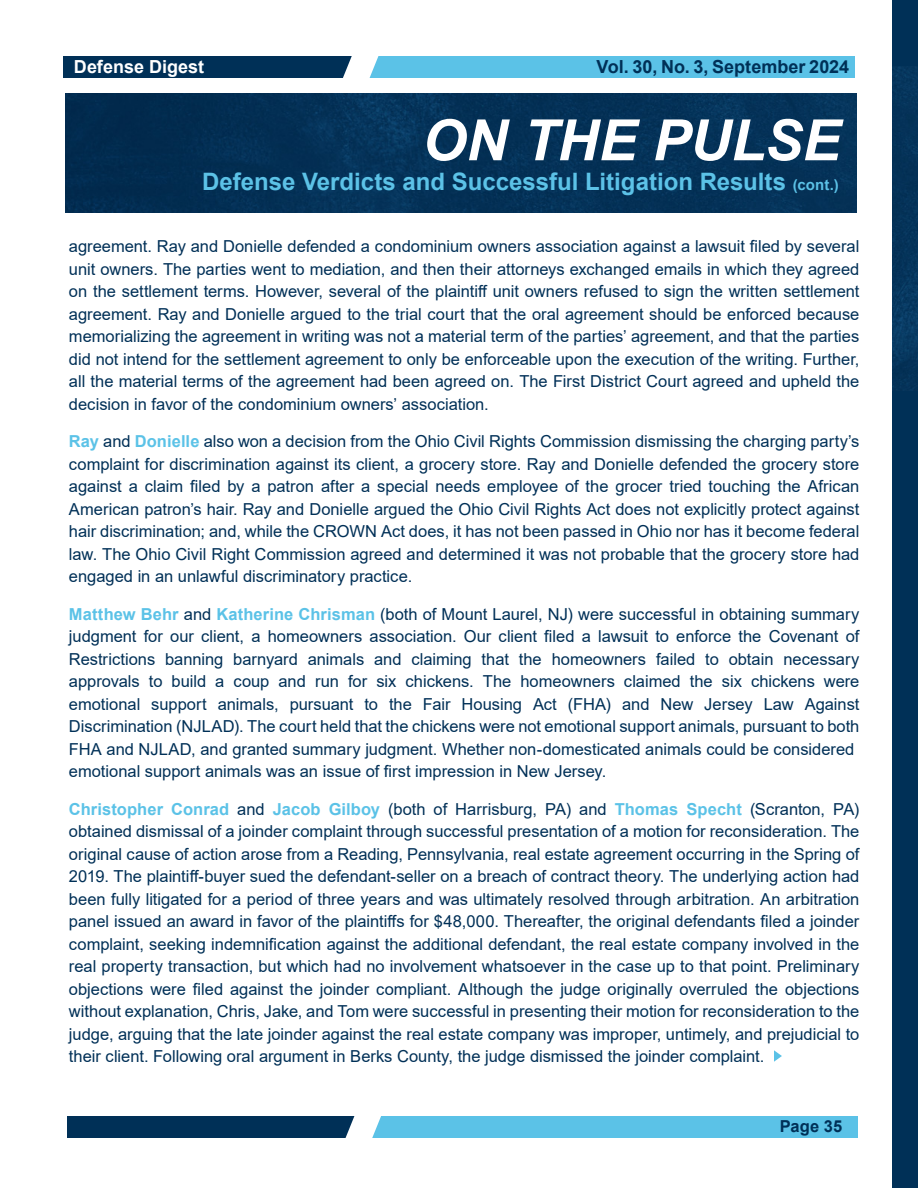
<style>
.page{position:relative;width:918px;height:1188px;background:#fff}
.page>*{position:absolute;margin:0;border:0;box-sizing:border-box;transform-origin:0 0}
.Body_Text_-_Align_Left{font:italic 700 57px "Arial";letter-spacing:-.005em;color:#fff}
.Body_Text_-_Align_Left-2{font:700 24px "Arial";color:#5cc2e7}
.Body_Text_-_Align_Left-3{font:700 18px "Arial";color:#003057}
.Body_Text_-_Align_Left-4{font:700 18px "Arial";color:#fff}
.Body_Text_-_Align_Left-5{font:16.5px/22.5px "Arial";color:#003057;text-align:justify}
.Body_Text_-_Align_Left-6{font:700 16.5px "Arial";letter-spacing:.005em;color:#5bc2e7}
.Body_Text_-_Align_Left-7{font:700 16.5px "Arial";color:#003057}
.s1{font-size:15px}
.s2{font-weight:700;color:#5bc2e7}
.s3{font-weight:400;color:#003057}
</style>
<div class="page">
<div style="left:63px;top:56px;width:295px;height:21px;background:#003057"></div>
<div style="left:363px;top:56px;width:492px;height:21px;background:#5bc2e7"></div>
<svg style="left:340px;top:56px;width:43px;height:38px"></svg>
<div style="left:366px;top:1116px;width:492px;height:21px;background:#5bc2e7"></div>
<div style="left:67px;top:1116px;width:294px;height:21px;background:#003057"></div>
<svg style="left:343px;top:1116px;width:43px;height:22px"></svg>
<div style="left:892px;top:0;width:26px;height:1188px;background:#003057"></div>
<img style="left:892px;top:67px;width:26px;height:322px">
<img style="left:65px;top:94px;width:791px;height:119px">
<svg style="left:774px;top:1050px;width:8px;height:12px"></svg>
<p class="Body_Text_-_Align_Left-4" style="left:74px;top:54px;width:132px">Defense Digest</p>
<p class="Body_Text_-_Align_Left-3" style="left:597px;top:54px;width:254px">Vol. 30, No. 3, September 2024</p>
<p class="Body_Text_-_Align_Left" style="left:422px;top:102px;width:420px">ON THE PULSE</p>
<p class="Body_Text_-_Align_Left-2" style="left:202px;top:165px;width:638px">Defense Verdicts and Successful Litigation Results <span class="s1">(cont.)</span></p>
<p class="Body_Text_-_Align_Left-5" style="left:69px;top:235px;width:792px">agreement. Ray and Donielle defended a condominium owners association against a lawsuit filed by several unit owners. The parties went to mediation, and then their attorneys exchanged emails in which they agreed on the settlement terms. However, several of the plaintiff unit owners refused to sign the written settlement agreement. Ray and Donielle argued to the trial court that the oral agreement should be enforced because memorializing the agreement in writing was not a material term of the parties’ agreement, and that the parties did not intend for the settlement agreement to only be enforceable upon the execution of the writing. Further, all the material terms of the agreement had been agreed on. The First District Court agreed and upheld the decision in favor of the condominium owners’ association.</p>
<p class="Body_Text_-_Align_Left-5" style="left:69px;top:430px;width:792px"><span class="s2">Ray</span> and <span class="s2">Donielle</span> also won a decision from the Ohio Civil Rights Commission dismissing the charging party’s complaint for discrimination against its client, a grocery store. Ray and Donielle defended the grocery store against a claim filed by a patron after a special needs employee of the grocer tried touching the African</p>
<p class="Body_Text_-_Align_Left-5" style="left:69px;top:497px;width:792px">American patron’s hair. Ray and Donielle argued the Ohio Civil Rights Act does not explicitly protect against hair discrimination; and, while the CROWN Act does, it has not been passed in Ohio nor has it become federal law. The Ohio Civil Right Commission agreed and determined it was not probable that the grocery store had engaged in an unlawful discriminatory practice.</p>
<p class="Body_Text_-_Align_Left-5" style="left:69px;top:602px;width:792px"><span class="s2">Matthew Behr</span> and <span class="s2">Katherine Chrisman</span> (both of Mount Laurel, NJ) were successful in obtaining summary judgment for our client, a homeowners association. Our client filed a lawsuit to enforce the Covenant of</p>
<p class="Body_Text_-_Align_Left-5" style="left:69px;top:647px;width:792px">Restrictions banning barnyard animals and claiming that the homeowners failed to obtain necessary</p>
<p class="Body_Text_-_Align_Left-5" style="left:69px;top:670px;width:792px">approvals to build a coup and run for six chickens. The homeowners claimed the six chickens were</p>
<p class="Body_Text_-_Align_Left-5" style="left:69px;top:692px;width:792px">emotional support animals, pursuant to the Fair Housing Act (FHA) and New Jersey Law Against</p>
<p class="Body_Text_-_Align_Left-5" style="left:69px;top:715px;width:792px">Discrimination (NJLAD). The court held that the chickens were not emotional support animals, pursuant to both<br>FHA and NJLAD, and granted summary judgment. Whether non-domesticated animals could be considered</p>
<p class="Body_Text_-_Align_Left-5" style="left:69px;top:760px;width:539px">emotional support animals was an issue of first impression in New Jersey.</p>
<p class="Body_Text_-_Align_Left-6" style="left:69px;top:797px;width:792px">Christopher Conrad <span class="s3">and</span> Jacob Gilboy <span class="s3">(both of Harrisburg, PA) and</span> Thomas Specht <span class="s3">(Scranton, PA)</span></p>
<p class="Body_Text_-_Align_Left-5" style="left:69px;top:820px;width:792px">obtained dismissal of a joinder complaint through successful presentation of a motion for reconsideration. The original cause of action arose from a Reading, Pennsylvania, real estate agreement occurring in the Spring of 2019. The plaintiff-buyer sued the defendant-seller on a breach of contract theory. The underlying action had been fully litigated for a period of three years and was ultimately resolved through arbitration. An arbitration panel issued an award in favor of the plaintiffs for $48,000. Thereafter, the original defendants filed a joinder complaint, seeking indemnification against the additional defendant, the real estate company involved in the real property transaction, but which had no involvement whatsoever in the case up to that point. Preliminary objections were filed against the joinder compliant. Although the judge originally overruled the objections</p>
<p class="Body_Text_-_Align_Left-5" style="left:69px;top:1000px;width:792px">without explanation, Chris, Jake, and Tom were successful in presenting their motion for reconsideration to the judge, arguing that the late joinder against the real estate company was improper, untimely, and prejudicial to their client. Following oral argument in Berks County, the judge dismissed the joinder complaint.</p>
<p class="Body_Text_-_Align_Left-7" style="left:780px;top:1115px;width:64px">Page 35</p>
</div>
